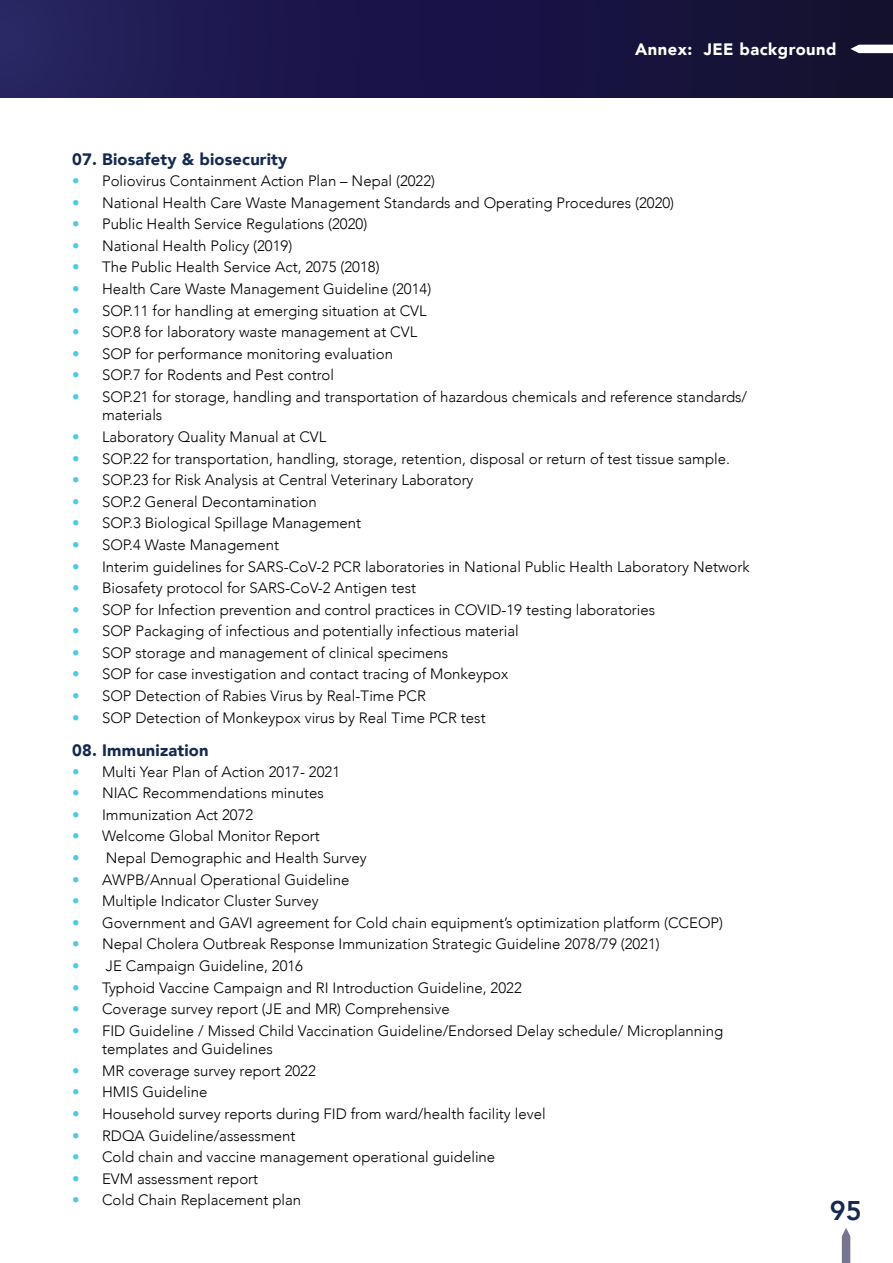
<style>
.page{position:relative;width:893px;height:1263px;background:#fff}
.page>*{position:absolute;margin:0;border:0;box-sizing:border-box;transform-origin:0 0}
.t1{font:800 27px "Avenir";color:#142a4f}
.Annex_H3{font:900 16.5px "Avenir";letter-spacing:.01em;color:#142a4f}
.t2{font:900 16.5px "Avenir";letter-spacing:.03em;color:#fff}
.t3{font:300 15px/18.6px "Avenir";color:#000}
.s1{font-weight:900;color:#50c8e8}
</style>
<div class="page">
<div style="left:0;top:0;width:893px;height:98px;background:linear-gradient(to right,#241f5f,#120e2f)"></div>
<svg style="left:842px;top:1228px;width:8px;height:35px"></svg>
<svg style="left:850px;top:45px;width:43px;height:8px"></svg>
<p class="t2" style="left:635px;top:35px;width:203px">Annex: JEE background</p>
<p class="Annex_H3" style="left:72px;top:145px;width:217px">07. Biosafety &amp; biosecurity</p>
<p class="t3" style="left:72px;top:172px;width:364px"><span class="s1">•</span> Poliovirus Containment Action Plan – Nepal (2022)</p>
<p class="t3" style="left:72px;top:193px;width:603px"><span class="s1">•</span> National Health Care Waste Management Standards and Operating Procedures (2020)</p>
<p class="t3" style="left:72px;top:215px;width:296px"><span class="s1">•</span> Public Health Service Regulations (2020)</p>
<p class="t3" style="left:72px;top:236px;width:221px"><span class="s1">•</span> National Health Policy (2019)</p>
<p class="t3" style="left:72px;top:258px;width:309px"><span class="s1">•</span> The Public Health Service Act, 2075 (2018)</p>
<p class="t3" style="left:72px;top:279px;width:360px"><span class="s1">•</span> Health Care Waste Management Guideline (2014)</p>
<p class="t3" style="left:72px;top:301px;width:356px"><span class="s1">•</span> SOP.11 for handling at emerging situation at CVL</p>
<p class="t3" style="left:72px;top:323px;width:346px"><span class="s1">•</span> SOP.8 for laboratory waste management at CVL</p>
<p class="t3" style="left:72px;top:344px;width:322px"><span class="s1">•</span> SOP for performance monitoring evaluation</p>
<p class="t3" style="left:72px;top:366px;width:263px"><span class="s1">•</span> SOP.7 for Rodents and Pest control</p>
<p class="t3" style="left:102px;top:387px;width:647px;text-indent:-30px"><span class="s1">•</span> SOP.21 for storage, handling and transportation of hazardous chemicals and reference standards/ materials</p>
<p class="t3" style="left:72px;top:428px;width:256px"><span class="s1">•</span> Laboratory Quality Manual at CVL</p>
<p class="t3" style="left:72px;top:449px;width:659px"><span class="s1">•</span> SOP.22 for transportation, handling, storage, retention, disposal or return of test tissue sample.</p>
<p class="t3" style="left:72px;top:471px;width:403px"><span class="s1">•</span> SOP.23 for Risk Analysis at Central Veterinary Laboratory</p>
<p class="t3" style="left:72px;top:492px;width:246px"><span class="s1">•</span> SOP.2 General Decontamination</p>
<p class="t3" style="left:72px;top:514px;width:290px"><span class="s1">•</span> SOP.3 Biological Spillage Management</p>
<p class="t3" style="left:72px;top:535px;width:208px"><span class="s1">•</span> SOP.4 Waste Management</p>
<p class="t3" style="left:72px;top:557px;width:679px"><span class="s1">•</span> Interim guidelines for SARS-CoV-2 PCR laboratories in National Public Health Laboratory Network</p>
<p class="t3" style="left:72px;top:579px;width:345px"><span class="s1">•</span> Biosafety protocol for SARS-CoV-2 Antigen test</p>
<p class="t3" style="left:72px;top:600px;width:584px"><span class="s1">•</span> SOP for Infection prevention and control practices in COVID-19 testing laboratories</p>
<p class="t3" style="left:72px;top:622px;width:448px"><span class="s1">•</span> SOP Packaging of infectious and potentially infectious material</p>
<p class="t3" style="left:72px;top:643px;width:378px"><span class="s1">•</span> SOP storage and management of clinical specimens</p>
<p class="t3" style="left:72px;top:665px;width:438px"><span class="s1">•</span> SOP for case investigation and contact tracing of Monkeypox</p>
<p class="t3" style="left:72px;top:686px;width:355px"><span class="s1">•</span> SOP Detection of Rabies Virus by Real-Time PCR</p>
<p class="t3" style="left:72px;top:708px;width:415px"><span class="s1">•</span> SOP Detection of Monkeypox virus by Real Time PCR test</p>
<p class="Annex_H3" style="left:72px;top:736px;width:138px">08. Immunization</p>
<p class="t3" style="left:72px;top:762px;width:269px"><span class="s1">•</span> Multi Year Plan of Action 2017- 2021</p>
<p class="t3" style="left:72px;top:784px;width:253px"><span class="s1">•</span> NIAC Recommendations minutes</p>
<p class="t3" style="left:72px;top:805px;width:183px"><span class="s1">•</span> Immunization Act 2072</p>
<p class="t3" style="left:72px;top:827px;width:249px"><span class="s1">•</span> Welcome Global Monitor Report</p>
<p class="t3" style="left:72px;top:848px;width:296px"><span class="s1">•</span> Nepal Demographic and Health Survey</p>
<p class="t3" style="left:72px;top:870px;width:279px"><span class="s1">•</span> AWPB/Annual Operational Guideline</p>
<p class="t3" style="left:72px;top:892px;width:248px"><span class="s1">•</span> Multiple Indicator Cluster Survey</p>
<p class="t3" style="left:72px;top:913px;width:652px"><span class="s1">•</span> Government and GAVI agreement for Cold chain equipment’s optimization platform (CCEOP)</p>
<p class="t3" style="left:72px;top:935px;width:589px"><span class="s1">•</span> Nepal Cholera Outbreak Response Immunization Strategic Guideline 2078/79 (2021)</p>
<p class="t3" style="left:72px;top:956px;width:232px"><span class="s1">•</span> JE Campaign Guideline, 2016</p>
<p class="t3" style="left:72px;top:978px;width:451px"><span class="s1">•</span> Typhoid Vaccine Campaign and RI Introduction Guideline, 2022</p>
<p class="t3" style="left:72px;top:1000px;width:379px"><span class="s1">•</span> Coverage survey report (JE and MR) Comprehensive</p>
<p class="t3" style="left:102px;top:1021px;width:623px;text-indent:-30px"><span class="s1">•</span> FID Guideline / Missed Child Vaccination Guideline/Endorsed Delay schedule/ Microplanning templates and Guidelines</p>
<p class="t3" style="left:72px;top:1061px;width:245px"><span class="s1">•</span> MR coverage survey report 2022</p>
<p class="t3" style="left:72px;top:1083px;width:137px"><span class="s1">•</span> HMIS Guideline</p>
<p class="t3" style="left:72px;top:1104px;width:475px"><span class="s1">•</span> Household survey reports during FID from ward/health facility level</p>
<p class="t3" style="left:72px;top:1126px;width:225px"><span class="s1">•</span> RDQA Guideline/assessment</p>
<p class="t3" style="left:72px;top:1148px;width:424px"><span class="s1">•</span> Cold chain and vaccine management operational guideline</p>
<p class="t3" style="left:72px;top:1169px;width:187px"><span class="s1">•</span> EVM assessment report</p>
<p class="t3" style="left:72px;top:1191px;width:231px"><span class="s1">•</span> Cold Chain Replacement plan</p>
<h1 class="t1" style="left:830px;top:1190px;width:33px">95</h1>
</div>
